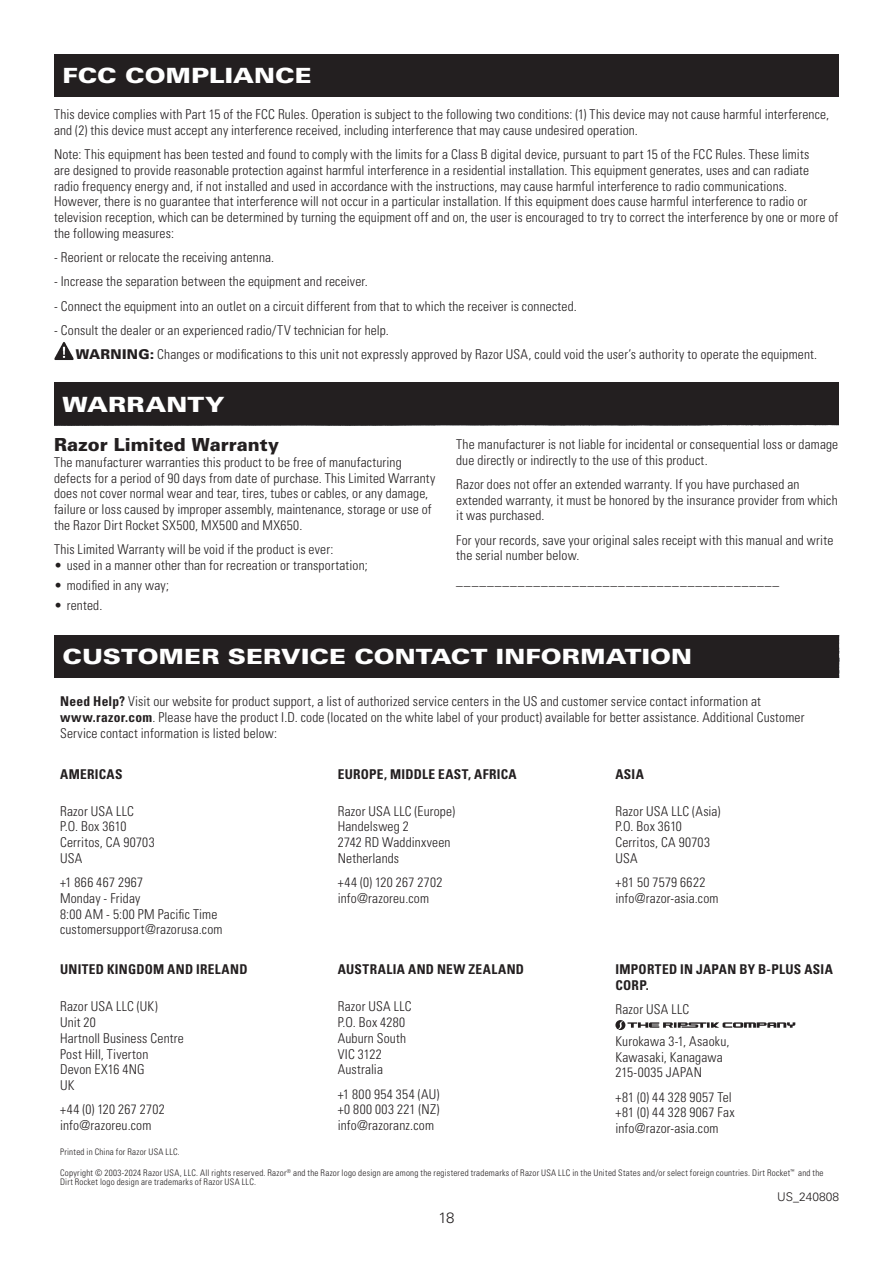
<style>
.page{position:relative;width:893px;height:1263px;background:#fff}
.page>*{position:absolute;margin:0;border:0;box-sizing:border-box;transform-origin:0 0}
.t1{font:900 21px "Univers LT Std";letter-spacing:.005em;color:#fff;scale:1.2 1}
.t2{font:900 18px "Univers LT Std";color:#231f20}
.t3{font:300 15px "Univers LT Std";color:#231f20}
.t4{font:300 condensed 13.5px/15.8px "Univers LT Std";letter-spacing:.015em;color:#231f20}
.t5{font:700 condensed 13.5px/15.8px "Univers LT Std";letter-spacing:.02em;color:#231f20}
.t6{font:300 12px "Univers LT Std";color:#231f20}
.t7{font:300 condensed 9px/9px "Univers LT Std";letter-spacing:.03em;color:#231f20}
.s1{font-weight:900;font-stretch:normal}
.s2{font-weight:700}
</style>
<div class="page">
<div style="left:54px;top:54px;width:785px;height:43px;background:#231f20"></div>
<img style="left:54px;top:342px;width:19px;height:18px">
<div style="left:54px;top:383px;width:785px;height:42px;background:#231f20"></div>
<div style="left:54px;top:635px;width:785px;height:43px;background:#231f20"></div>
<svg style="left:615px;top:1020px;width:180px;height:10px"></svg>
<h2 class="t1" style="left:63px;top:62px;width:209px">FCC COMPLIANCE</h2>
<p class="t4" style="left:54px;top:106px;width:776px">This device complies with Part 15 of the FCC Rules. Operation is subject to the following two conditions: (1) This device may not cause harmful interference, and (2) this device must accept any interference received, including interference that may cause undesired operation.</p>
<p class="t4" style="left:54px;top:146px;width:786px">Note: This equipment has been tested and found to comply with the limits for a Class B digital device, pursuant to part 15 of the FCC Rules. These limits<br>are designed to provide reasonable protection against harmful interference in a residential installation. This equipment generates, uses and can radiate<br>radio frequency energy and, if not installed and used in accordance with the instructions, may cause harmful interference to radio communications.<br>However, there is no guarantee that interference will not occur in a particular installation. If this equipment does cause harmful interference to radio or television reception, which can be determined by turning the equipment off and on, the user is encouraged to try to correct the interference by one or more of the following measures:</p>
<p class="t4" style="left:54px;top:249px;width:222px">- Reorient or relocate the receiving antenna.</p>
<p class="t4" style="left:54px;top:274px;width:315px">- Increase the separation between the equipment and receiver.</p>
<p class="t4" style="left:54px;top:298px;width:524px">- Connect the equipment into an outlet on a circuit different from that to which the receiver is connected.</p>
<p class="t4" style="left:54px;top:322px;width:336px">- Consult the dealer or an experienced radio/TV technician for help.</p>
<p class="t4" style="left:76px;top:346px;width:743px"><span class="s1">WARNING:</span> Changes or modifications to this unit not expressly approved by Razor USA, could void the user’s authority to operate the equipment.</p>
<h2 class="t1" style="left:63px;top:391px;width:137px">WARRANTY</h2>
<h3 class="t2" style="left:54px;top:433px;width:227px">Razor Limited Warranty</h3>
<p class="t4" style="left:54px;top:454px;width:383px">The manufacturer warranties this product to be free of manufacturing defects for a period of 90 days from date of purchase. This Limited Warranty does not cover normal wear and tear, tires, tubes or cables, or any damage, failure or loss caused by improper assembly, maintenance, storage or use of the Razor Dirt Rocket SX500, MX500 and MX650.</p>
<p class="t4" style="left:54px;top:541px;width:281px">This Limited Warranty will be void if the product is ever:</p>
<p class="t4" style="left:54px;top:557px;width:315px">• used in a manner other than for recreation or transportation;</p>
<p class="t4" style="left:54px;top:577px;width:117px">• modified in any way;</p>
<p class="t4" style="left:54px;top:597px;width:50px">• rented.</p>
<p class="t4" style="left:456px;top:436px;width:383px">The manufacturer is not liable for incidental or consequential loss or damage due directly or indirectly to the use of this product.</p>
<p class="t4" style="left:456px;top:476px;width:383px">Razor does not offer an extended warranty. If you have purchased an extended warranty, it must be honored by the insurance provider from which it was purchased.</p>
<p class="t4" style="left:456px;top:532px;width:379px">For your records, save your original sales receipt with this manual and write the serial number below.</p>
<p class="t4" style="left:456px;top:572px;width:325px">__________________________________________</p>
<h2 class="t1" style="left:63px;top:643px;width:526px">CUSTOMER SERVICE CONTACT INFORMATION</h2>
<p class="t4" style="left:60px;top:694px;width:746px"><span class="s2">Need Help?</span> Visit our website for product support, a list of authorized service centers in the US and customer service contact information at <span class="s2">www.razor.com</span>. Please have the product I.D. code (located on the white label of your product) available for better assistance. Additional Customer<br>Service contact information is listed below:</p>
<h3 class="t5" style="left:60px;top:766px;width:64px">AMERICAS</h3>
<p class="t4" style="left:60px;top:803px;width:96px">Razor USA LLC<br>P.O. Box 3610<br>Cerritos, CA 90703<br>USA</p>
<p class="t4" style="left:60px;top:874px;width:164px">+1 866 467 2967<br>Monday - Friday<br>8:00 AM - 5:00 PM Pacific Time customersupport@razorusa.com</p>
<h3 class="t5" style="left:338px;top:766px;width:180px">EUROPE, MIDDLE EAST, AFRICA</h3>
<p class="t4" style="left:338px;top:803px;width:119px">Razor USA LLC (Europe)<br>Handelsweg 2<br>2742 RD Waddinxveen<br>Netherlands</p>
<p class="t4" style="left:338px;top:874px;width:106px">+44 (0) 120 267 2702 info@razoreu.com</p>
<h3 class="t5" style="left:615px;top:766px;width:30px">ASIA</h3>
<p class="t4" style="left:615px;top:803px;width:107px">Razor USA LLC (Asia)<br>P.O. Box 3610<br>Cerritos, CA 90703<br>USA</p>
<p class="t4" style="left:615px;top:874px;width:105px">+81 50 7579 6622 info@razor-asia.com</p>
<h3 class="t5" style="left:60px;top:961px;width:189px">UNITED KINGDOM AND IRELAND</h3>
<p class="t4" style="left:60px;top:999px;width:125px">Razor USA LLC (UK)<br>Unit 20<br>Hartnoll Business Centre<br>Post Hill, Tiverton<br>Devon EX16 4NG<br>UK</p>
<p class="t4" style="left:60px;top:1102px;width:106px">+44 (0) 120 267 2702 info@razoreu.com</p>
<h3 class="t5" style="left:338px;top:961px;width:188px">AUSTRALIA AND NEW ZEALAND</h3>
<p class="t4" style="left:338px;top:999px;width:75px">Razor USA LLC<br>P.O. Box 4280<br>Auburn South<br>VIC 3122<br>Australia</p>
<p class="t4" style="left:338px;top:1086px;width:103px;text-align:justify">+1 800 954 354 (AU) +0 800 003 221 (NZ) info@razoranz.com</p>
<h3 class="t5" style="left:615px;top:961px;width:219px">IMPORTED IN JAPAN BY B-PLUS ASIA<br>CORP.</h3>
<p class="t4" style="left:615px;top:1002px;width:75px">Razor USA LLC</p>
<p class="t4" style="left:615px;top:1033px;width:115px">Kurokawa 3-1, Asaoku,<br>Kawasaki, Kanagawa<br>215-0035 JAPAN</p>
<p class="t4" style="left:615px;top:1089px;width:121px">+81 (0) 44 328 9057 Tel +81 (0) 44 328 9067 Fax info@razor-asia.com</p>
<p class="t7" style="left:60px;top:1147px;width:121px">Printed in China for Razor USA LLC.</p>
<p class="t7" style="left:60px;top:1168px;width:765px">Copyright © 2003-2024 Razor USA, LLC. All rights reserved. Razor<sup>®</sup> and the Razor logo design are among the registered trademarks of Razor USA LLC in the United States and/or select foreign countries. Dirt Rocket<sup>™</sup> and the<br>Dirt Rocket logo design are trademarks of Razor USA LLC.</p>
<p class="t6" style="left:777px;top:1189px;width:64px">US_240808</p>
<p class="t3" style="left:438px;top:1208px;width:18px">18</p>
</div>
